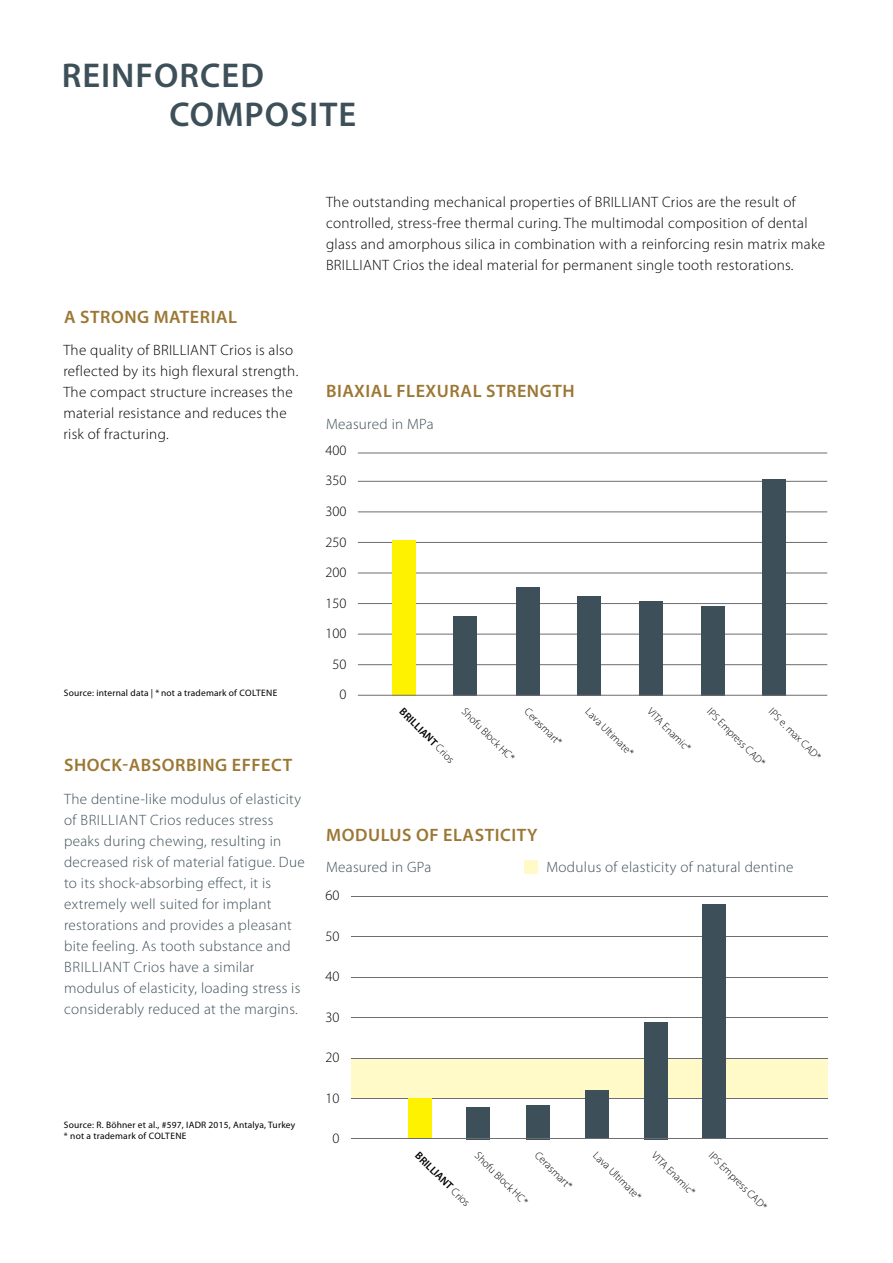
<style>
.page{position:relative;width:893px;height:1263px;background:#fff}
.page>*{position:absolute;margin:0;border:0;box-sizing:border-box;transform-origin:0 0}
.t1{font:600 34.5px/39px "Myriad Pro";letter-spacing:.03em;color:#3d4f58}
.t2{font:600 18px "Myriad Pro";letter-spacing:.03em;color:#9b7733}
.t3{font:300 15px/21px "Myriad Pro";letter-spacing:.02em;color:#000}
.t4{font:300 15px/21px "Myriad Pro";letter-spacing:.02em;color:#3d4f58}
.t5{font:300 14.4px "Myriad Pro";color:#000}
.t6{font:300 10.8px "Myriad Pro";color:#000}
.t7{font:600 10.8px "Myriad Pro";color:#000}
.t8{font:9.3px/11.7px "Myriad Pro";letter-spacing:.02em;color:#000}
.s1{font-weight:300}
</style>
<div class="page">
<hr style="left:358px;top:453px;width:469px;height:1px;background:#6d6e71">
<hr style="left:358px;top:664px;width:469px;height:1px;background:#6d6e71">
<hr style="left:358px;top:634px;width:469px;height:1px;background:#6d6e71">
<hr style="left:358px;top:603px;width:469px;height:1px;background:#6d6e71">
<hr style="left:358px;top:573px;width:469px;height:1px;background:#6d6e71">
<hr style="left:358px;top:542px;width:469px;height:1px;background:#6d6e71">
<hr style="left:358px;top:512px;width:469px;height:1px;background:#6d6e71">
<hr style="left:358px;top:481px;width:469px;height:1px;background:#6d6e71">
<div style="left:640px;top:601px;width:23px;height:94px;background:#3d4f58"></div>
<div style="left:701px;top:606px;width:23px;height:89px;background:#3d4f58"></div>
<div style="left:453px;top:616px;width:24px;height:79px;background:#3d4f58"></div>
<div style="left:577px;top:596px;width:24px;height:99px;background:#3d4f58"></div>
<div style="left:516px;top:587px;width:23px;height:108px;background:#3d4f58"></div>
<div style="left:392px;top:540px;width:24px;height:155px;background:#fff200"></div>
<div style="left:762px;top:479px;width:24px;height:216px;background:#3d4f58"></div>
<hr style="left:358px;top:695px;width:469px;height:1px;background:#6d6e71">
<div style="left:351px;top:1058px;width:477px;height:40px;background:#fffac8"></div>
<hr style="left:351px;top:936px;width:477px;height:1px;background:#6d6e71">
<hr style="left:351px;top:1098px;width:477px;height:1px;background:#6d6e71">
<hr style="left:351px;top:1058px;width:477px;height:1px;background:#6d6e71">
<hr style="left:351px;top:1017px;width:477px;height:1px;background:#6d6e71">
<hr style="left:351px;top:977px;width:477px;height:1px;background:#6d6e71">
<hr style="left:351px;top:896px;width:477px;height:1px;background:#6d6e71">
<div style="left:644px;top:1022px;width:23px;height:117px;background:#3d4f58"></div>
<div style="left:703px;top:904px;width:23px;height:235px;background:#3d4f58"></div>
<div style="left:467px;top:1107px;width:23px;height:32px;background:#3d4f58"></div>
<div style="left:585px;top:1090px;width:24px;height:49px;background:#3d4f58"></div>
<div style="left:526px;top:1105px;width:24px;height:34px;background:#3d4f58"></div>
<div style="left:408px;top:1098px;width:23px;height:41px;background:#fff200"></div>
<hr style="left:351px;top:1139px;width:477px;height:1px;background:#6d6e71">
<div style="left:524px;top:860px;width:14px;height:14px;background:#fffac8"></div>
<h1 class="t1" style="left:169px;top:55px;width:188px;text-indent:-108px">REINFORCED<br>COMPOSITE</h1>
<p class="t2" style="left:64px;top:305px;width:174px">A STRONG MATERIAL</p>
<p class="t3" style="left:63px;top:339px;width:236px">The quality of BRILLIANT Crios is also reflected by its high flexural strength.<br>The compact structure increases the material resistance and reduces the risk of fracturing.</p>
<p class="t8" style="left:64px;top:687px;width:215px">Source: internal data | * not a trademark of COLTENE</p>
<p class="t2" style="left:64px;top:754px;width:230px">SHOCK-ABSORBING EFFECT</p>
<p class="t4" style="left:64px;top:788px;width:242px">The dentine-like modulus of elasticity of BRILLIANT Crios reduces stress peaks during chewing, resulting in decreased risk of material fatigue. Due to its shock-absorbing effect, it is extremely well suited for implant restorations and provides a pleasant bite feeling. As tooth substance and BRILLIANT Crios have a similar modulus of elasticity, loading stress is considerably reduced at the margins.</p>
<p class="t8" style="left:64px;top:1118px;width:233px">Source: R. Böhner et al., #597, IADR 2015, Antalya, Turkey * not a trademark of COLTENE</p>
<p class="t3" style="left:326px;top:191px;width:501px">The outstanding mechanical properties of BRILLIANT Crios are the result of controlled, stress-free thermal curing. The multimodal composition of dental glass and amorphous silica in combination with a reinforcing resin matrix make BRILLIANT Crios the ideal material for permanent single tooth restorations.</p>
<p class="t2" style="left:326px;top:379px;width:250px">BIAXIAL FLEXURAL STRENGTH</p>
<p class="t4" style="left:326px;top:413px;width:109px">Measured in MPa</p>
<p class="t5" style="left:326px;top:441px;width:23px">400</p>
<p class="t5" style="left:326px;top:472px;width:23px">350</p>
<p class="t5" style="left:326px;top:502px;width:23px">300</p>
<p class="t5" style="left:326px;top:533px;width:23px">250</p>
<p class="t5" style="left:326px;top:564px;width:23px">200</p>
<p class="t5" style="left:326px;top:594px;width:23px">150</p>
<p class="t5" style="left:326px;top:625px;width:23px">100</p>
<p class="t5" style="left:333px;top:655px;width:16px">50</p>
<p class="t5" style="left:340px;top:686px;width:9px">0</p>
<p class="t7" style="left:406px;top:705px;width:74px;rotate:45deg">BRILLIANT <span class="s1">Crios</span></p>
<p class="t6" style="left:654px;top:705px;width:58px;rotate:45deg">VITA Enamic*</p>
<p class="t6" style="left:714px;top:705px;width:79px;rotate:45deg">IPS Empress CAD*</p>
<p class="t6" style="left:531px;top:705px;width:50px;rotate:45deg">Cerasmart*</p>
<p class="t6" style="left:592px;top:705px;width:64px;rotate:45deg">Lava Ultimate*</p>
<p class="t6" style="left:468px;top:705px;width:71px;rotate:45deg">Shofu Block HC*</p>
<p class="t6" style="left:775px;top:705px;width:70px;rotate:45deg">IPS e. max CAD*</p>
<p class="t2" style="left:326px;top:823px;width:213px">MODULUS OF ELASTICITY</p>
<p class="t4" style="left:326px;top:857px;width:107px">Measured in GPa</p>
<p class="t4" style="left:546px;top:857px;width:249px">Modulus of elasticity of natural dentine</p>
<p class="t5" style="left:326px;top:887px;width:16px">60</p>
<p class="t5" style="left:326px;top:927px;width:16px">50</p>
<p class="t5" style="left:326px;top:968px;width:16px">40</p>
<p class="t5" style="left:326px;top:1008px;width:16px">30</p>
<p class="t5" style="left:326px;top:1049px;width:16px">20</p>
<p class="t5" style="left:326px;top:1089px;width:16px">10</p>
<p class="t5" style="left:333px;top:1130px;width:9px">0</p>
<p class="t6" style="left:481px;top:1149px;width:71px;rotate:45deg">Shofu Block HC*</p>
<p class="t6" style="left:541px;top:1149px;width:50px;rotate:45deg">Cerasmart*</p>
<p class="t6" style="left:600px;top:1149px;width:65px;rotate:45deg">Lava Ultimate*</p>
<p class="t7" style="left:422px;top:1149px;width:74px;rotate:45deg">BRILLIANT <span class="s1">Crios</span></p>
<p class="t6" style="left:658px;top:1149px;width:58px;rotate:45deg">VITA Enamic*</p>
<p class="t6" style="left:715px;top:1149px;width:79px;rotate:45deg">IPS Empress CAD*</p>
</div>
